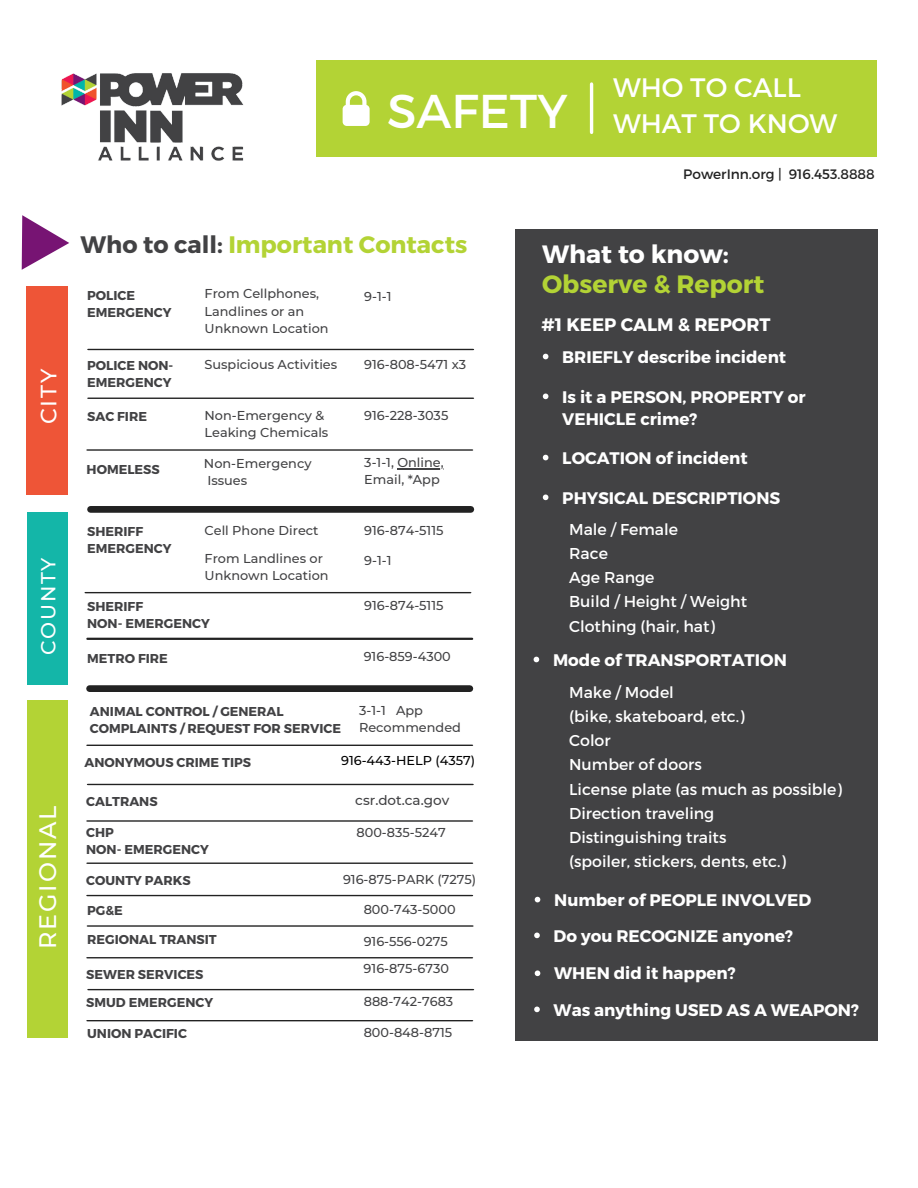
<style>
.page{position:relative;width:918px;height:1188px;background:#fff}
.page>*{position:absolute;margin:0;border:0;box-sizing:border-box;transform-origin:0 0}
.t1{font:47.4px "Montserrat";color:#fff}
.t2{font:26.7px/36.5px "Montserrat";color:#fff}
.t3{font:700 25.05px "Montserrat";color:#b3d335}
.t4{font:700 25.05px "Montserrat";color:#fff}
.t5{font:700 23.85px "Montserrat";color:#b3d335}
.t6{font:500 23.85px "Montserrat";letter-spacing:.085em;color:#fff}
.t7{font:500 22.05px "Montserrat";color:#fff}
.t8{font:500 20.25px "Montserrat";letter-spacing:.085em;color:#fff}
.t9{font:700 18px "Montserrat";color:#fff}
.t10{font:700 16.8px/22.5px "Montserrat";color:#fff}
.t11{font:15.75px "Montserrat";color:#fff}
.t12{font:13.65px "Montserrat";color:#222}
.t13{font:500 13.5px "Montserrat";color:#424244}
.t14{font:500 12.9px/17.1px "Montserrat";color:#424244}
.t15{font:700 12.9px/17.1px "Montserrat";color:#424244}
.t16{font:500 12.9px "Montserrat";color:#000}
.s1{color:#424244}
</style>
<div class="page">
<img style="left:61px;top:73px;width:183px;height:88px">
<div style="left:317px;top:60px;width:560px;height:97px;background:#b3d335"></div>
<svg style="left:346px;top:91px;width:21px;height:14px"></svg>
<div style="left:343px;top:105px;width:27px;height:21px;background:#fff;border-radius:4px"></div>
<hr style="left:590px;top:84px;width:3px;height:48px;background:#fff">
<hr style="left:88px;top:349px;width:385px;height:1px;background:#222">
<hr style="left:88px;top:397px;width:385px;height:2px;background:#222">
<div style="left:91px;top:506px;width:380px;height:7px;background:#222"></div>
<hr style="left:87px;top:744px;width:385px;height:2px;background:#222">
<hr style="left:86px;top:592px;width:384px;height:2px;background:#222">
<hr style="left:87px;top:638px;width:385px;height:2px;background:#222">
<hr style="left:88px;top:784px;width:385px;height:1px;background:#222">
<hr style="left:87px;top:895px;width:385px;height:1px;background:#222">
<hr style="left:87px;top:957px;width:385px;height:2px;background:#222">
<hr style="left:88px;top:989px;width:385px;height:2px;background:#222">
<hr style="left:87px;top:862px;width:385px;height:2px;background:#222">
<div style="left:516px;top:229px;width:362px;height:812px;background:#424244"></div>
<div style="left:26px;top:287px;width:42px;height:208px;background:#ee5537"></div>
<svg style="left:543px;top:354px;width:5px;height:5px"></svg>
<svg style="left:543px;top:394px;width:5px;height:5px"></svg>
<svg style="left:543px;top:455px;width:5px;height:5px"></svg>
<svg style="left:543px;top:495px;width:5px;height:5px"></svg>
<svg style="left:534px;top:657px;width:5px;height:5px"></svg>
<svg style="left:535px;top:897px;width:5px;height:5px"></svg>
<svg style="left:534px;top:933px;width:6px;height:5px"></svg>
<svg style="left:535px;top:970px;width:5px;height:6px"></svg>
<svg style="left:534px;top:1007px;width:6px;height:5px"></svg>
<div style="left:27px;top:513px;width:41px;height:172px;background:#14b6a8"></div>
<hr style="left:87px;top:449px;width:385px;height:2px;background:#222">
<hr style="left:397px;top:468px;width:47px;height:1px;background:#424244">
<div style="left:27px;top:700px;width:41px;height:338px;background:#b3d335"></div>
<div style="left:90px;top:685px;width:380px;height:7px;background:#222"></div>
<hr style="left:87px;top:820px;width:385px;height:2px;background:#222">
<hr style="left:88px;top:925px;width:385px;height:2px;background:#222">
<hr style="left:87px;top:1020px;width:385px;height:2px;background:#222">
<svg style="left:21px;top:215px;width:48px;height:55px"></svg>
<p class="t7" style="left:35px;top:424px;width:57px;rotate:-90deg">CITY</p>
<p class="t8" style="left:36px;top:655px;width:99px;rotate:-90deg">COUNTY</p>
<p class="t6" style="left:33px;top:949px;width:145px;rotate:-90deg">REGIONAL</p>
<p class="t1" style="left:387px;top:80px;width:182px">SAFETY</p>
<p class="t2" style="left:613px;top:68px;width:226px">WHO TO CALL<br>WHAT TO KNOW</p>
<p class="t12" style="left:683px;top:165px;width:193px">PowerInn.org | 916.453.8888</p>
<p class="t5" style="left:80px;top:229px;width:388px"><span class="s1">Who to call:</span> Important Contacts</p>
<p class="t15" style="left:87px;top:286px;width:86px">POLICE<br>EMERGENCY</p>
<p class="t14" style="left:205px;top:285px;width:126px">From Cellphones,<br>Landlines or an<br>Unknown Location</p>
<p class="t14" style="left:364px;top:287px;width:29px">9-1-1</p>
<p class="t15" style="left:87px;top:356px;width:88px">POLICE NON-<br>EMERGENCY</p>
<p class="t14" style="left:205px;top:356px;width:134px">Suspicious Activities</p>
<p class="t14" style="left:364px;top:356px;width:103px">916-808-5471 x3</p>
<p class="t15" style="left:87px;top:407px;width:61px">SAC FIRE</p>
<p class="t14" style="left:205px;top:406px;width:121px">Non-Emergency &amp;</p>
<p class="t14" style="left:205px;top:424px;width:125px">Leaking Chemicals</p>
<p class="t14" style="left:364px;top:406px;width:86px">916-228-3035</p>
<p class="t15" style="left:87px;top:460px;width:75px">HOMELESS</p>
<p class="t14" style="left:204px;top:454px;width:109px">Non-Emergency<br>Issues</p>
<p class="t14" style="left:364px;top:454px;width:81px">3-1-1, Online,<br>Email, *App</p>
<p class="t15" style="left:87px;top:522px;width:86px">SHERIFF<br>EMERGENCY</p>
<p class="t14" style="left:205px;top:521px;width:116px">Cell Phone Direct</p>
<p class="t14" style="left:205px;top:550px;width:126px">From Landlines or<br>Unknown Location</p>
<p class="t15" style="left:87px;top:597px;width:57px">SHERIFF</p>
<p class="t15" style="left:87px;top:615px;width:124px">NON- EMERGENCY</p>
<p class="t14" style="left:364px;top:521px;width:81px">916-874-5115</p>
<p class="t14" style="left:364px;top:552px;width:29px">9-1-1</p>
<p class="t14" style="left:364px;top:597px;width:81px">916-874-5115</p>
<p class="t15" style="left:87px;top:649px;width:82px">METRO FIRE</p>
<p class="t14" style="left:364px;top:648px;width:89px">916-859-4300</p>
<p class="t15" style="left:90px;top:703px;width:253px">ANIMAL CONTROL / GENERAL<br>COMPLAINTS / REQUEST FOR SERVICE</p>
<p class="t14" style="left:359px;top:702px;width:103px">3-1-1 App<br>Recommended</p>
<p class="t15" style="left:84px;top:753px;width:168px">ANONYMOUS CRIME TIPS</p>
<p class="t16" style="left:341px;top:752px;width:136px">916-443-HELP (4357)</p>
<p class="t15" style="left:86px;top:792px;width:73px">CALTRANS</p>
<p class="t13" style="left:355px;top:792px;width:96px">csr.dot.ca.gov</p>
<p class="t15" style="left:86px;top:823px;width:29px">CHP</p>
<p class="t15" style="left:86px;top:840px;width:124px">NON- EMERGENCY</p>
<p class="t14" style="left:357px;top:824px;width:91px">800-835-5247</p>
<p class="t15" style="left:86px;top:871px;width:106px">COUNTY PARKS</p>
<p class="t14" style="left:343px;top:871px;width:135px">916-875-PARK (7275)</p>
<p class="t15" style="left:87px;top:902px;width:37px">PG&amp;E</p>
<p class="t14" style="left:364px;top:901px;width:93px">800-743-5000</p>
<p class="t15" style="left:87px;top:931px;width:131px">REGIONAL TRANSIT</p>
<p class="t14" style="left:364px;top:933px;width:86px">916-556-0275</p>
<p class="t15" style="left:86px;top:965px;width:119px">SEWER SERVICES</p>
<p class="t14" style="left:364px;top:960px;width:87px">916-875-6730</p>
<p class="t15" style="left:86px;top:993px;width:128px">SMUD EMERGENCY</p>
<p class="t14" style="left:364px;top:993px;width:91px">888-742-7683</p>
<p class="t15" style="left:87px;top:1024px;width:101px">UNION PACIFIC</p>
<p class="t14" style="left:364px;top:1023px;width:90px">800-848-8715</p>
<p class="t4" style="left:542px;top:238px;width:188px">What to know:</p>
<p class="t3" style="left:542px;top:268px;width:224px">Observe &amp; Report</p>
<p class="t9" style="left:542px;top:313px;width:231px">#1 KEEP CALM &amp; REPORT</p>
<p class="t10" style="left:562px;top:345px;width:225px">BRIEFLY describe incident</p>
<p class="t10" style="left:562px;top:384px;width:245px">Is it a PERSON, PROPERTY or<br>VEHICLE crime?</p>
<p class="t10" style="left:562px;top:446px;width:187px">LOCATION of incident</p>
<p class="t10" style="left:562px;top:485px;width:219px">PHYSICAL DESCRIPTIONS</p>
<p class="t11" style="left:569px;top:519px;width:110px">Male / Female</p>
<p class="t11" style="left:569px;top:543px;width:40px">Race</p>
<p class="t11" style="left:569px;top:567px;width:87px">Age Range</p>
<p class="t11" style="left:569px;top:592px;width:180px">Build / Height / Weight</p>
<p class="t11" style="left:569px;top:616px;width:147px">Clothing (hair, hat)</p>
<p class="t10" style="left:553px;top:648px;width:235px">Mode of TRANSPORTATION</p>
<p class="t11" style="left:569px;top:682px;width:106px">Make / Model</p>
<p class="t11" style="left:569px;top:706px;width:177px">(bike, skateboard, etc.)</p>
<p class="t11" style="left:569px;top:730px;width:43px">Color</p>
<p class="t11" style="left:569px;top:754px;width:134px">Number of doors</p>
<p class="t11" style="left:569px;top:779px;width:274px">License plate (as much as possible)</p>
<p class="t11" style="left:569px;top:803px;width:147px">Direction traveling</p>
<p class="t11" style="left:569px;top:827px;width:159px">Distinguishing traits</p>
<p class="t11" style="left:569px;top:851px;width:218px">(spoiler, stickers, dents, etc.)</p>
<p class="t10" style="left:554px;top:888px;width:259px">Number of PEOPLE INVOLVED</p>
<p class="t10" style="left:554px;top:923px;width:241px">Do you RECOGNIZE anyone?</p>
<p class="t10" style="left:554px;top:961px;width:183px">WHEN did it happen?</p>
<p class="t10" style="left:554px;top:998px;width:307px">Was anything USED AS A WEAPON?</p>
</div>
